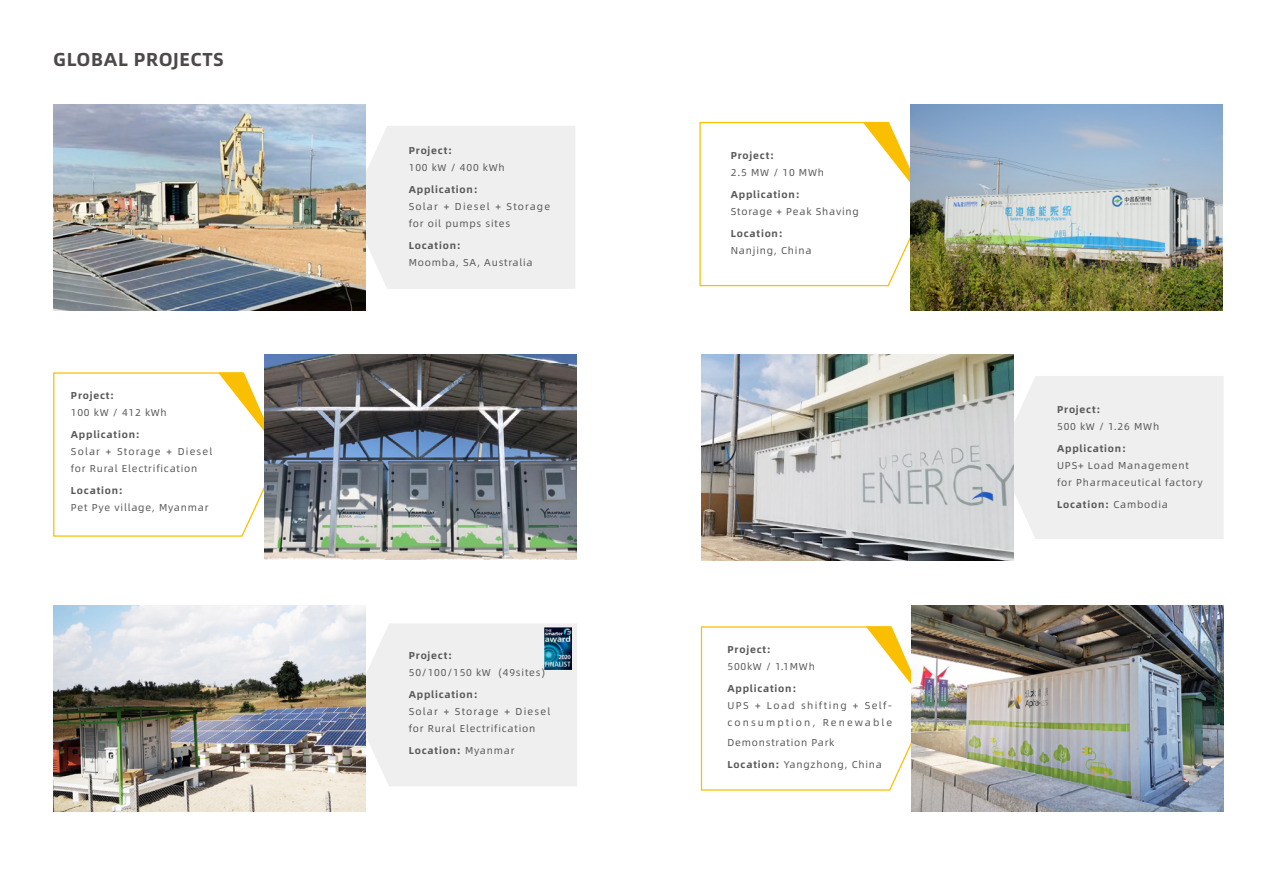
<style>
.page{position:relative;width:1276px;height:886px;background:#fff}
.page>*{position:absolute;margin:0;border:0;box-sizing:border-box;transform-origin:0 0}
.t1{font:18.75px "Alibaba Pu Hui Ti B";letter-spacing:.03em;color:#4c4948}
.t2{font:10px/17px "Alibaba Pu Hui Ti";letter-spacing:.08em;color:#595757}
.t3{font:10px "Alibaba Pu Hui Ti B";letter-spacing:.08em;color:#595757}
.t4{font:10px/17px "Alibaba Pu Hui Ti";letter-spacing:.185em;color:#595757}
.t5{font:10px/17px "Alibaba Pu Hui Ti";letter-spacing:.115em;color:#595757}
.s1{font-family:"Alibaba Pu Hui Ti"}
.s2{font-family:"Alibaba Pu Hui Ti B"}
</style>
<div class="page">
<div style="left:365px;top:126px;width:210px;height:163px;background:#efefef"></div>
<img style="left:53px;top:105px;width:312px;height:205px">
<div style="left:365px;top:623px;width:212px;height:163px;background:#efefef"></div>
<img style="left:53px;top:606px;width:312px;height:205px">
<svg style="left:53px;top:372px;width:211px;height:165px"></svg>
<img style="left:264px;top:355px;width:312px;height:205px">
<img style="left:544px;top:627px;width:28px;height:42px">
<svg style="left:699px;top:121px;width:211px;height:166px"></svg>
<img style="left:910px;top:105px;width:312px;height:205px">
<div style="left:1013px;top:376px;width:210px;height:163px;background:#efefef"></div>
<img style="left:701px;top:355px;width:312px;height:205px">
<svg style="left:700px;top:625px;width:212px;height:166px"></svg>
<img style="left:912px;top:606px;width:311px;height:205px">
<h1 class="t1" style="left:53px;top:44px;width:172px">GLOBAL PROJECTS</h1>
<p class="t3" style="left:71px;top:388px;width:45px">Project:</p>
<p class="t2" style="left:71px;top:404px;width:97px">100 kW / 412 kWh</p>
<p class="t3" style="left:71px;top:427px;width:70px">Application:</p>
<p class="t2" style="left:71px;top:443px;width:143px">Solar + Storage + Diesel for Rural Electrification</p>
<p class="t3" style="left:71px;top:483px;width:54px">Location:</p>
<p class="t2" style="left:71px;top:499px;width:139px">Pet Pye village, Myanmar</p>
<p class="t3" style="left:409px;top:142px;width:45px">Project:</p>
<p class="t2" style="left:409px;top:158px;width:97px">100 kW / 400 kWh</p>
<p class="t3" style="left:409px;top:181px;width:70px">Application:</p>
<p class="t5" style="left:409px;top:197px;width:143px">Solar + Diesel + Storage for oil pumps sites</p>
<p class="t3" style="left:409px;top:237px;width:54px">Location:</p>
<p class="t2" style="left:409px;top:253px;width:125px">Moomba, SA, Australia</p>
<p class="t3" style="left:409px;top:647px;width:45px">Project:</p>
<p class="t2" style="left:409px;top:663px;width:138px">50/100/150 kW (49sites)</p>
<p class="t3" style="left:409px;top:686px;width:70px">Application:</p>
<p class="t2" style="left:409px;top:702px;width:143px">Solar + Storage + Diesel for Rural Electrification</p>
<p class="t3" style="left:409px;top:742px;width:107px">Location: <span class="s1">Myanmar</span></p>
<p class="t3" style="left:731px;top:147px;width:45px">Project:</p>
<p class="t2" style="left:731px;top:163px;width:95px">2.5 MW / 10 MWh</p>
<p class="t3" style="left:731px;top:186px;width:70px">Application:</p>
<p class="t2" style="left:731px;top:202px;width:130px">Storage + Peak Shaving</p>
<p class="t3" style="left:731px;top:225px;width:54px">Location:</p>
<p class="t2" style="left:731px;top:241px;width:82px">Nanjing, China</p>
<p class="t3" style="left:727px;top:642px;width:45px">Project:</p>
<p class="t2" style="left:727px;top:658px;width:89px">500kW / 1.1MWh</p>
<p class="t3" style="left:727px;top:681px;width:70px">Application:</p>
<p class="t4" style="left:727px;top:697px;width:166px">UPS + Load shifting + Self&shy;consumption, Renewable</p>
<p class="t2" style="left:727px;top:731px;width:156px;line-height:22px">Demonstration Park<br><span class="s2">Location:</span> Yangzhong, China</p>
<p class="t3" style="left:1057px;top:401px;width:45px">Project:</p>
<p class="t2" style="left:1057px;top:417px;width:104px">500 kW / 1.26 MWh</p>
<p class="t3" style="left:1057px;top:440px;width:70px">Application:</p>
<p class="t2" style="left:1057px;top:456px;width:147px">UPS+ Load Management for Pharmaceutical factory</p>
<p class="t3" style="left:1057px;top:496px;width:112px">Location: <span class="s1">Cambodia</span></p>
</div>
